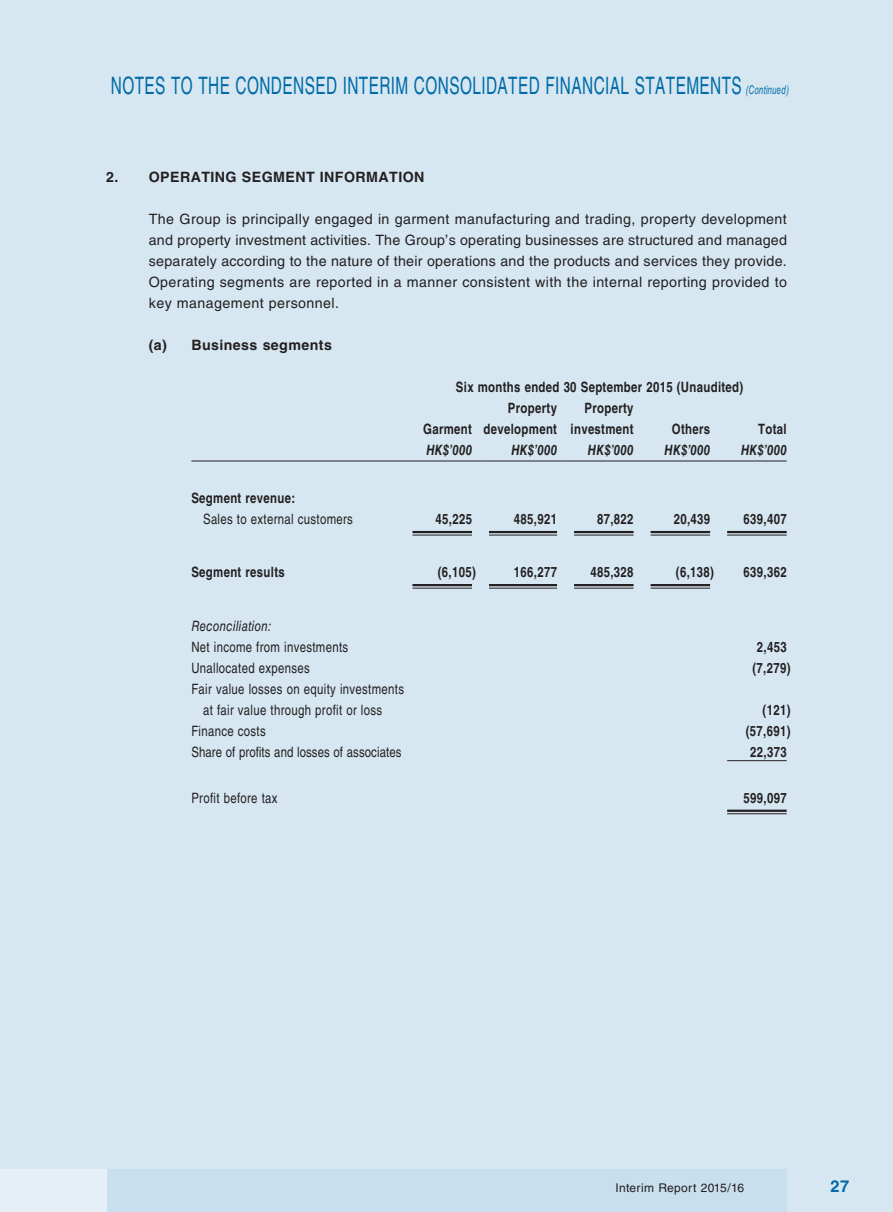
<style>
.page{position:relative;width:893px;height:1212px;background:#d6e7f2}
.page>*{position:absolute;margin:0;border:0;box-sizing:border-box;transform-origin:0 0}
.t1{font:24px "Helvetica LT Std";letter-spacing:.03em;color:#006ba7;scale:.64 1}
.t2{font:700 16.5px "Helvetica LT Std";color:#006ba7}
.t3{font:14.25px/21px "Helvetica LT Std";letter-spacing:.03em;color:#231f20}
.t4{font:700 14.25px/21px "Helvetica LT Std";letter-spacing:.03em;color:#231f20;text-align:right;scale:.8 1}
.t5{font:14.25px/21px "Helvetica LT Std";letter-spacing:.03em;color:#231f20;scale:.8 1}
.t6{font:700 14.25px "Helvetica LT Std";letter-spacing:.03em;color:#231f20}
.t7{font:italic 700 14.25px "Helvetica LT Std";letter-spacing:.03em;color:#231f20;scale:.8 1}
.t8{font:14.25px "Helvetica LT Std";letter-spacing:.01em;color:#231f20;scale:.8 1}
.t9{font:italic 14.25px "Helvetica LT Std";letter-spacing:.03em;color:#231f20;scale:.8 1}
.t10{font:12px "Helvetica LT Std";letter-spacing:.03em;color:#231f20}
.s1{font-style:italic;font-size:12px}
</style>
<div class="page">
<div style="left:0;top:1169px;width:787px;height:43px;background:#c8dfee"></div>
<div style="left:0;top:1169px;width:106px;height:43px;background:#e5eff6"></div>
<hr style="left:191px;top:461px;width:213px;height:1px;background:#231f20">
<hr style="left:404px;top:461px;width:76px;height:1px;background:#231f20">
<hr style="left:480px;top:461px;width:86px;height:1px;background:#231f20">
<hr style="left:566px;top:461px;width:76px;height:1px;background:#231f20">
<hr style="left:642px;top:461px;width:77px;height:1px;background:#231f20">
<hr style="left:719px;top:461px;width:68px;height:1px;background:#231f20">
<hr style="left:412px;top:531px;width:60px;height:2px;background:#231f20">
<hr style="left:412px;top:535px;width:60px;height:1px;background:#231f20">
<hr style="left:489px;top:531px;width:68px;height:2px;background:#231f20">
<hr style="left:489px;top:535px;width:68px;height:1px;background:#231f20">
<hr style="left:574px;top:531px;width:60px;height:2px;background:#231f20">
<hr style="left:574px;top:535px;width:60px;height:1px;background:#231f20">
<hr style="left:651px;top:531px;width:59px;height:2px;background:#231f20">
<hr style="left:651px;top:535px;width:59px;height:1px;background:#231f20">
<hr style="left:727px;top:531px;width:60px;height:2px;background:#231f20">
<hr style="left:727px;top:535px;width:60px;height:1px;background:#231f20">
<hr style="left:412px;top:584px;width:60px;height:2px;background:#231f20">
<hr style="left:412px;top:588px;width:60px;height:1px;background:#231f20">
<hr style="left:489px;top:584px;width:68px;height:2px;background:#231f20">
<hr style="left:489px;top:588px;width:68px;height:1px;background:#231f20">
<hr style="left:574px;top:584px;width:60px;height:2px;background:#231f20">
<hr style="left:574px;top:588px;width:60px;height:1px;background:#231f20">
<hr style="left:651px;top:584px;width:59px;height:2px;background:#231f20">
<hr style="left:651px;top:588px;width:59px;height:1px;background:#231f20">
<hr style="left:727px;top:760px;width:60px;height:1px;background:#231f20">
<hr style="left:727px;top:810px;width:60px;height:2px;background:#231f20">
<hr style="left:727px;top:813px;width:60px;height:1px;background:#231f20">
<h1 class="t1" style="left:111px;top:71px;width:1061px">NOTES TO THE CONDENSED INTERIM CONSOLIDATED FINANCIAL STATEMENTS <span class="s1">(Continued)</span></h1>
<p class="t6" style="left:106px;top:168px;width:320px">2. OPERATING SEGMENT INFORMATION</p>
<p class="t3" style="left:149px;top:208px;width:640px">The Group is principally engaged in garment manufacturing and trading, property development and property investment activities. The Group’s operating businesses are structured and managed separately according to the nature of their operations and the products and services they provide.<br>Operating segments are reported in a manner consistent with the internal reporting provided to key management personnel.</p>
<p class="t6" style="left:149px;top:336px;width:185px">(a) Business segments</p>
<p class="t4" style="left:456px;top:376px;width:361px">Six months ended 30 September 2015 (Unaudited)</p>
<p class="t4" style="left:423px;top:418px;width:62px">Garment</p>
<p class="t4" style="left:484px;top:397px;width:93px">Property development</p>
<p class="t4" style="left:571px;top:397px;width:80px">Property investment</p>
<p class="t4" style="left:672px;top:418px;width:49px">Others</p>
<p class="t4" style="left:758px;top:418px;width:37px">Total</p>
<p class="t7" style="left:426px;top:441px;width:59px">HK$’000</p>
<p class="t7" style="left:511px;top:441px;width:59px">HK$’000</p>
<p class="t7" style="left:588px;top:441px;width:59px">HK$’000</p>
<p class="t7" style="left:664px;top:441px;width:59px">HK$’000</p>
<p class="t7" style="left:741px;top:441px;width:59px">HK$’000</p>
<p class="t4" style="left:191px;top:488px;width:131px">Segment revenue:</p>
<p class="t5" style="left:203px;top:509px;width:189px">Sales to external customers</p>
<p class="t4" style="left:436px;top:509px;width:47px">45,225</p>
<p class="t4" style="left:514px;top:509px;width:55px">485,921</p>
<p class="t4" style="left:597px;top:509px;width:47px">87,822</p>
<p class="t4" style="left:674px;top:509px;width:47px">20,439</p>
<p class="t4" style="left:744px;top:509px;width:55px">639,407</p>
<p class="t4" style="left:191px;top:562px;width:118px">Segment results</p>
<p class="t4" style="left:438px;top:562px;width:49px">(6,105)</p>
<p class="t4" style="left:514px;top:562px;width:55px">166,277</p>
<p class="t4" style="left:590px;top:562px;width:55px">485,328</p>
<p class="t4" style="left:676px;top:562px;width:49px">(6,138)</p>
<p class="t4" style="left:744px;top:562px;width:55px">639,362</p>
<p class="t9" style="left:191px;top:617px;width:101px">Reconciliation:</p>
<p class="t5" style="left:191px;top:636px;width:198px">Net income from investments</p>
<p class="t4" style="left:757px;top:636px;width:39px">2,453</p>
<p class="t5" style="left:191px;top:657px;width:150px">Unallocated expenses</p>
<p class="t4" style="left:752px;top:657px;width:49px">(7,279)</p>
<p class="t5" style="left:203px;top:678px;width:253px;text-indent:-12px">Fair value losses on equity investments at fair value through profit or loss</p>
<p class="t4" style="left:763px;top:699px;width:36px">(121)</p>
<p class="t5" style="left:191px;top:720px;width:95px">Finance costs</p>
<p class="t4" style="left:746px;top:720px;width:57px">(57,691)</p>
<p class="t8" style="left:191px;top:743px;width:264px">Share of profits and losses of associates</p>
<p class="t4" style="left:750px;top:741px;width:47px">22,373</p>
<p class="t5" style="left:191px;top:787px;width:109px">Profit before tax</p>
<p class="t4" style="left:744px;top:787px;width:55px">599,097</p>
<p class="t10" style="left:615px;top:1181px;width:130px">Interim Report 2015/16</p>
<p class="t2" style="left:830px;top:1176px;width:20px">27</p>
</div>
